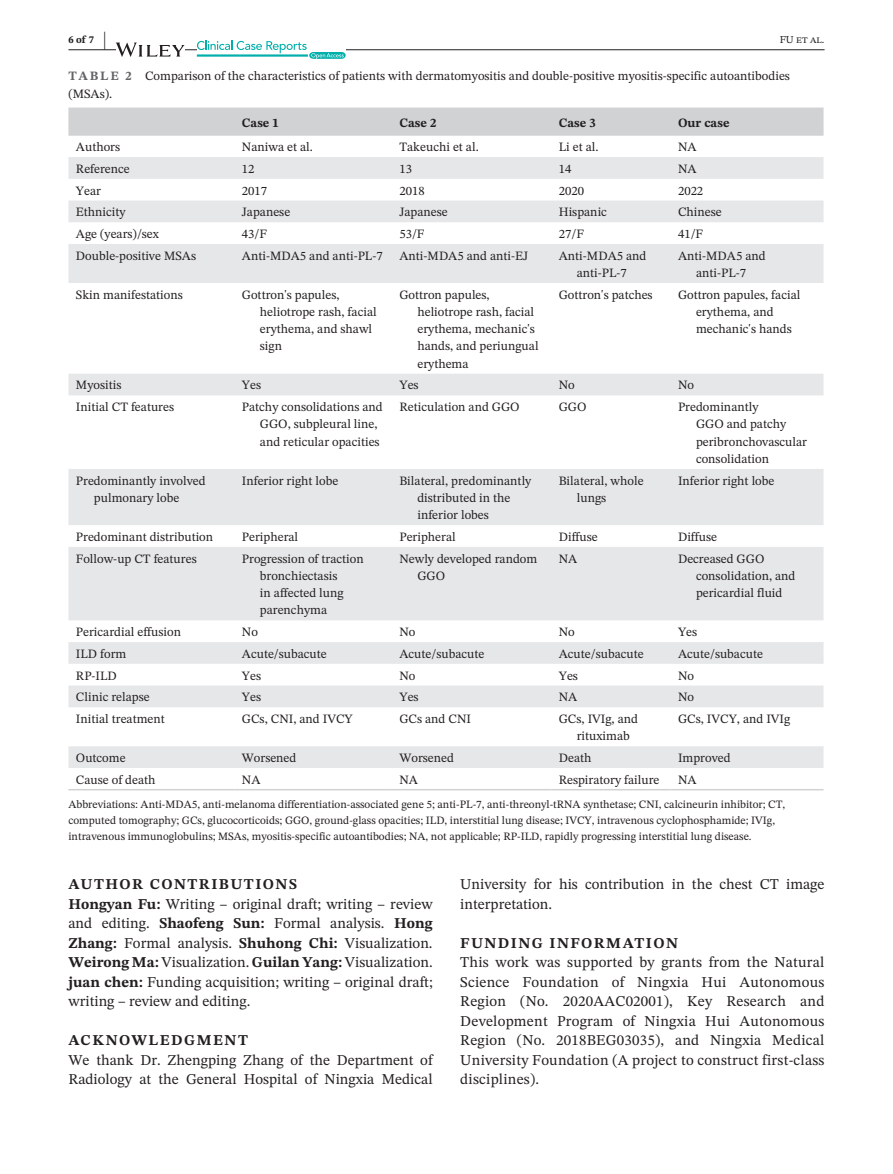
<style>
.page{position:relative;width:893px;height:1174px;background:#fff}
.page>*{position:absolute;margin:0;border:0;box-sizing:border-box;transform-origin:0 0}
.t1{font:15px/19.5px "STIX Two Text";color:#231f20}
.t2{font:700 15px "STIX Two Text";letter-spacing:.1em;color:#231f20}
.t3{font:12.75px/17.2px "STIX Two Text";color:#231f20}
.t4{font:700 12.75px "STIX Two Text";color:#231f20}
.t5{font:11.25px/15.8px "STIX Two Text";color:#231f20}
.t6{font:10.5px "STIX Two Text";color:#231f20}
.t7{font:700 10.5px "STIX Two Text";color:#231f20}
.s1{font-size:21px}
.s2{font-weight:700;color:#636366}
.s3{font-weight:700}
</style>
<div class="page">
<hr style="left:68px;top:49px;width:756px;height:1px;background:#231f20">
<svg style="left:116px;top:43px;width:69px;height:14px"></svg>
<svg style="left:197px;top:41px;width:149px;height:18px"></svg>
<div style="left:68px;top:108px;width:755px;height:28px;background:#d1d2d4"></div>
<svg style="left:68px;top:157px;width:755px;height:611px"></svg>
<hr style="left:68px;top:789px;width:166px;height:1px;background:#d1d2d4">
<hr style="left:234px;top:789px;width:158px;height:1px;background:#d1d2d4">
<hr style="left:392px;top:789px;width:159px;height:1px;background:#d1d2d4">
<hr style="left:551px;top:789px;width:119px;height:1px;background:#d1d2d4">
<hr style="left:670px;top:789px;width:153px;height:1px;background:#d1d2d4">
<p class="t7" style="left:68px;top:32px;width:39px">6 of 7 <span class="s1">|</span></p>
<p class="t6" style="left:780px;top:32px;width:46px">FU et al.</p>
<p class="t3" style="left:68px;top:66px;width:723px;line-height:18px"><span class="s2">TABLE 2</span> Comparison of the characteristics of patients with dermatomyositis and double-positive myositis-specific autoantibodies (MSAs).</p>
<p class="t4" style="left:242px;top:113px;width:38px">Case 1</p>
<p class="t4" style="left:399px;top:113px;width:38px">Case 2</p>
<p class="t4" style="left:559px;top:113px;width:38px">Case 3</p>
<p class="t4" style="left:678px;top:113px;width:53px">Our case</p>
<p class="t3" style="left:76px;top:138px;width:46px">Authors</p>
<p class="t3" style="left:242px;top:138px;width:73px">Naniwa et al.</p>
<p class="t3" style="left:399px;top:138px;width:81px">Takeuchi et al.</p>
<p class="t3" style="left:559px;top:138px;width:41px">Li et al.</p>
<p class="t3" style="left:678px;top:138px;width:20px">NA</p>
<p class="t3" style="left:76px;top:160px;width:55px">Reference</p>
<p class="t3" style="left:242px;top:160px;width:14px">12</p>
<p class="t3" style="left:399px;top:160px;width:14px">13</p>
<p class="t3" style="left:559px;top:160px;width:14px">14</p>
<p class="t3" style="left:678px;top:160px;width:20px">NA</p>
<p class="t3" style="left:76px;top:182px;width:27px">Year</p>
<p class="t3" style="left:242px;top:182px;width:27px">2017</p>
<p class="t3" style="left:399px;top:182px;width:27px">2018</p>
<p class="t3" style="left:559px;top:182px;width:27px">2020</p>
<p class="t3" style="left:678px;top:182px;width:27px">2022</p>
<p class="t3" style="left:76px;top:203px;width:51px">Ethnicity</p>
<p class="t3" style="left:242px;top:203px;width:50px">Japanese</p>
<p class="t3" style="left:399px;top:203px;width:50px">Japanese</p>
<p class="t3" style="left:559px;top:203px;width:50px">Hispanic</p>
<p class="t3" style="left:678px;top:203px;width:45px">Chinese</p>
<p class="t3" style="left:76px;top:225px;width:85px">Age (years)/sex</p>
<p class="t3" style="left:242px;top:225px;width:27px">43/F</p>
<p class="t3" style="left:399px;top:225px;width:27px">53/F</p>
<p class="t3" style="left:559px;top:225px;width:27px">27/F</p>
<p class="t3" style="left:678px;top:225px;width:27px">41/F</p>
<p class="t3" style="left:76px;top:247px;width:122px">Double-positive MSAs</p>
<p class="t3" style="left:242px;top:247px;width:142px">Anti-MDA5 and anti-PL-7</p>
<p class="t3" style="left:399px;top:247px;width:130px">Anti-MDA5 and anti-EJ</p>
<p class="t3" style="left:559px;top:247px;width:89px;text-align:center">Anti-MDA5 and anti-PL-7</p>
<p class="t3" style="left:678px;top:247px;width:89px;text-align:center">Anti-MDA5 and anti-PL-7</p>
<p class="t3" style="left:76px;top:286px;width:108px">Skin manifestations</p>
<p class="t3" style="left:260px;top:286px;width:118px;text-indent:-18px">Gottron's papules, heliotrope rash, facial erythema, and shawl sign</p>
<p class="t3" style="left:417px;top:286px;width:123px;text-indent:-18px">Gottron papules, heliotrope rash, facial erythema, mechanic's hands, and periungual erythema</p>
<p class="t3" style="left:559px;top:286px;width:95px">Gottron's patches</p>
<p class="t3" style="left:696px;top:286px;width:106px;text-indent:-18px">Gottron papules, facial erythema, and mechanic's hands</p>
<p class="t3" style="left:76px;top:376px;width:47px">Myositis</p>
<p class="t3" style="left:242px;top:376px;width:21px">Yes</p>
<p class="t3" style="left:399px;top:376px;width:21px">Yes</p>
<p class="t3" style="left:559px;top:376px;width:18px">No</p>
<p class="t3" style="left:678px;top:376px;width:18px">No</p>
<p class="t3" style="left:76px;top:398px;width:100px">Initial CT features</p>
<p class="t3" style="left:260px;top:398px;width:124px;text-indent:-18px">Patchy consolidations and<br>GGO, subpleural line, and reticular opacities</p>
<p class="t3" style="left:399px;top:398px;width:122px">Reticulation and GGO</p>
<p class="t3" style="left:559px;top:398px;width:29px">GGO</p>
<p class="t3" style="left:696px;top:398px;width:113px;text-indent:-18px">Predominantly<br>GGO and patchy peribronchovascular consolidation</p>
<p class="t3" style="left:94px;top:472px;width:113px;text-indent:-18px">Predominantly involved pulmonary lobe</p>
<p class="t3" style="left:242px;top:472px;width:98px">Inferior right lobe</p>
<p class="t3" style="left:417px;top:472px;width:115px;text-indent:-18px">Bilateral, predominantly distributed in the inferior lobes</p>
<p class="t3" style="left:577px;top:472px;width:68px;text-indent:-18px">Bilateral, whole lungs</p>
<p class="t3" style="left:678px;top:472px;width:98px">Inferior right lobe</p>
<p class="t3" style="left:76px;top:528px;width:139px">Predominant distribution</p>
<p class="t3" style="left:242px;top:528px;width:58px">Peripheral</p>
<p class="t3" style="left:399px;top:528px;width:58px">Peripheral</p>
<p class="t3" style="left:559px;top:528px;width:40px">Diffuse</p>
<p class="t3" style="left:678px;top:528px;width:40px">Diffuse</p>
<p class="t3" style="left:76px;top:549px;width:122px">Follow-up CT features</p>
<p class="t3" style="left:260px;top:549px;width:105px;text-indent:-18px">Progression of traction bronchiectasis<br>in affected lung parenchyma</p>
<p class="t3" style="left:417px;top:549px;width:121px;text-indent:-18px">Newly developed random<br>GGO</p>
<p class="t3" style="left:559px;top:549px;width:20px">NA</p>
<p class="t3" style="left:696px;top:549px;width:101px;text-indent:-18px">Decreased GGO consolidation, and pericardial fluid</p>
<p class="t3" style="left:76px;top:623px;width:107px">Pericardial effusion</p>
<p class="t3" style="left:242px;top:623px;width:18px">No</p>
<p class="t3" style="left:399px;top:623px;width:18px">No</p>
<p class="t3" style="left:559px;top:623px;width:18px">No</p>
<p class="t3" style="left:678px;top:623px;width:21px">Yes</p>
<p class="t3" style="left:76px;top:645px;width:52px">ILD form</p>
<p class="t3" style="left:242px;top:645px;width:86px">Acute/subacute</p>
<p class="t3" style="left:399px;top:645px;width:86px">Acute/subacute</p>
<p class="t3" style="left:559px;top:645px;width:86px">Acute/subacute</p>
<p class="t3" style="left:678px;top:645px;width:86px">Acute/subacute</p>
<p class="t3" style="left:76px;top:666px;width:42px">RP-ILD</p>
<p class="t3" style="left:242px;top:666px;width:21px">Yes</p>
<p class="t3" style="left:399px;top:666px;width:18px">No</p>
<p class="t3" style="left:559px;top:666px;width:21px">Yes</p>
<p class="t3" style="left:678px;top:666px;width:18px">No</p>
<p class="t3" style="left:76px;top:688px;width:75px">Clinic relapse</p>
<p class="t3" style="left:242px;top:688px;width:21px">Yes</p>
<p class="t3" style="left:399px;top:688px;width:21px">Yes</p>
<p class="t3" style="left:559px;top:688px;width:20px">NA</p>
<p class="t3" style="left:678px;top:688px;width:18px">No</p>
<p class="t3" style="left:76px;top:710px;width:90px">Initial treatment</p>
<p class="t3" style="left:242px;top:710px;width:112px">GCs, CNI, and IVCY</p>
<p class="t3" style="left:399px;top:710px;width:73px">GCs and CNI</p>
<p class="t3" style="left:577px;top:710px;width:63px;text-indent:-18px">GCs, IVIg, and rituximab</p>
<p class="t3" style="left:678px;top:710px;width:114px">GCs, IVCY, and IVIg</p>
<p class="t3" style="left:76px;top:749px;width:51px">Outcome</p>
<p class="t3" style="left:242px;top:749px;width:56px">Worsened</p>
<p class="t3" style="left:399px;top:749px;width:56px">Worsened</p>
<p class="t3" style="left:559px;top:749px;width:34px">Death</p>
<p class="t3" style="left:678px;top:749px;width:54px">Improved</p>
<p class="t3" style="left:76px;top:770px;width:81px">Cause of death</p>
<p class="t3" style="left:242px;top:770px;width:20px">NA</p>
<p class="t3" style="left:399px;top:770px;width:20px">NA</p>
<p class="t3" style="left:559px;top:770px;width:102px">Respiratory failure</p>
<p class="t3" style="left:678px;top:770px;width:20px">NA</p>
<p class="t5" style="left:68px;top:796px;width:718px">Abbreviations: Anti-MDA5, anti-melanoma differentiation-associated gene 5; anti-PL-7, anti-threonyl-tRNA synthetase; CNI, calcineurin inhibitor; CT, computed tomography; GCs, glucocorticoids; GGO, ground-glass opacities; ILD, interstitial lung disease; IVCY, intravenous cyclophosphamide; IVIg, intravenous immunoglobulins; MSAs, myositis-specific autoantibodies; NA, not applicable; RP-ILD, rapidly progressing interstitial lung disease.</p>
<p class="t1" style="left:68px;top:874px;width:366px"><span class="s3">AUTHOR CONTRIBUTIONS<br>Hongyan Fu:</span> Writing – original draft; writing – review and editing. <span class="s3">Shaofeng Sun:</span> Formal analysis. <span class="s3">Hong Zhang:</span> Formal analysis. <span class="s3">Shuhong Chi:</span> Visualization.<br><span class="s3">Weirong Ma:</span> Visualization. <span class="s3">Guilan Yang:</span> Visualization. <span class="s3">juan chen:</span> Funding acquisition; writing – original draft; writing – review and editing.</p>
<p class="t2" style="left:68px;top:1029px;width:181px">ACKNOWLEDGMENT</p>
<p class="t1" style="left:68px;top:1050px;width:366px">We thank Dr. Zhengping Zhang of the Department of<br>Radiology at the General Hospital of Ningxia Medical</p>
<p class="t1" style="left:460px;top:874px;width:366px">University for his contribution in the chest CT image interpretation.</p>
<p class="t2" style="left:460px;top:932px;width:219px">FUNDING INFORMATION</p>
<p class="t1" style="left:460px;top:952px;width:366px;text-align:justify">This work was supported by grants from the Natural Science Foundation of Ningxia Hui Autonomous Region (No. 2020AAC02001), Key Research and Development Program of Ningxia Hui Autonomous Region (No. 2018BEG03035), and Ningxia Medical University Foundation (A project to construct first-class disciplines).</p>
</div>
